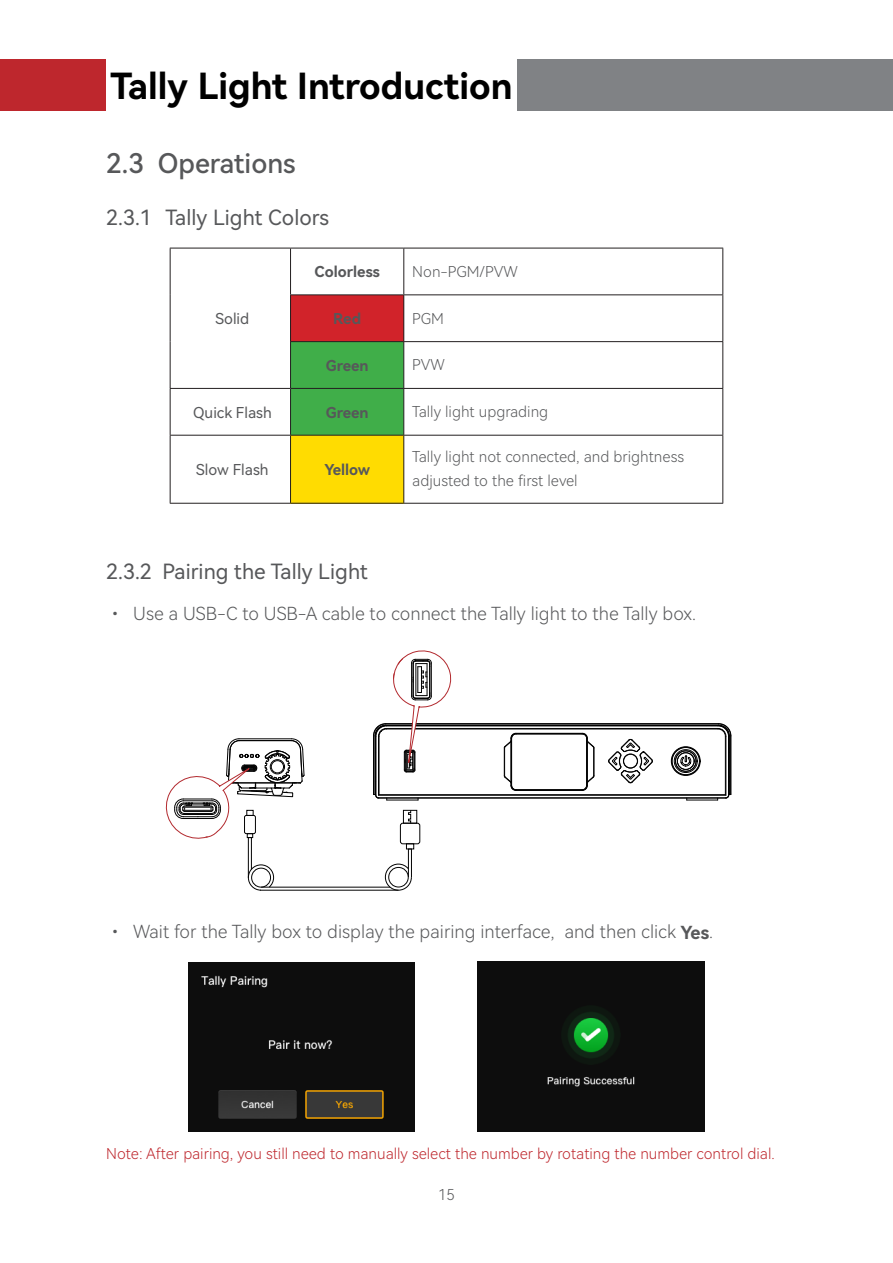
<style>
.page{position:relative;width:893px;height:1263px;background:#fff}
.page>*{position:absolute;margin:0;border:0;box-sizing:border-box;transform-origin:0 0}
.大标题{font:36px "Harmony OS Sans SC Bold";color:#000}
.一级标题{font:27px "Harmony OS Sans SC Medium";color:#57585a}
.二级标题{font:21px "Harmony OS Sans SC";color:#57585a}
.t1{font:18px "Harmony OS Sans SC Light";color:#57585a}
.t2{font:15px/24px "Harmony OS Sans SC Light";color:#57585a}
.图片标注{font:15px "Harmony OS Sans SC Light";color:#be272d}
.t3{font:15px "Harmony OS Sans SC Bold";color:#57585a}
.t4{font:15px "Harmony OS Sans SC";color:#57585a}
.s1{font-family:"Harmony OS Sans SC Bold"}
</style>
<div class="page">
<div style="left:106px;top:60px;width:787px;height:51px;background:#808285"></div>
<div style="left:0;top:60px;width:106px;height:51px;background:#be272d"></div>
<div style="left:106px;top:57px;width:411px;height:56px;background:#fff"></div>
<div style="left:291px;top:295px;width:113px;height:47px;background:#d1232a"></div>
<div style="left:291px;top:342px;width:112px;height:93px;background:#40ae49"></div>
<div style="left:291px;top:435px;width:113px;height:68px;background:#ffdc01"></div>
<hr style="left:170px;top:248px;width:121px;height:1px;background:#231f20">
<hr style="left:170px;top:248px;width:1px;height:47px;background:#231f20">
<hr style="left:291px;top:248px;width:113px;height:1px;background:#231f20">
<hr style="left:290px;top:248px;width:1px;height:46px;background:#231f20">
<hr style="left:404px;top:248px;width:319px;height:1px;background:#231f20">
<hr style="left:403px;top:248px;width:1px;height:46px;background:#231f20">
<hr style="left:722px;top:248px;width:1px;height:46px;background:#231f20">
<hr style="left:170px;top:295px;width:1px;height:47px;background:#231f20">
<hr style="left:290px;top:294px;width:114px;height:1px;background:#231f20">
<hr style="left:290px;top:295px;width:1px;height:46px;background:#231f20">
<hr style="left:404px;top:294px;width:319px;height:1px;background:#231f20">
<hr style="left:403px;top:295px;width:1px;height:46px;background:#231f20">
<hr style="left:722px;top:295px;width:1px;height:46px;background:#231f20">
<hr style="left:170px;top:342px;width:1px;height:46px;background:#231f20">
<hr style="left:290px;top:341px;width:114px;height:1px;background:#231f20">
<hr style="left:290px;top:342px;width:1px;height:46px;background:#231f20">
<hr style="left:404px;top:341px;width:319px;height:1px;background:#231f20">
<hr style="left:403px;top:342px;width:1px;height:46px;background:#231f20">
<hr style="left:722px;top:342px;width:1px;height:46px;background:#231f20">
<hr style="left:170px;top:388px;width:121px;height:1px;background:#231f20">
<hr style="left:170px;top:389px;width:1px;height:46px;background:#231f20">
<hr style="left:291px;top:388px;width:113px;height:1px;background:#231f20">
<hr style="left:290px;top:389px;width:1px;height:46px;background:#231f20">
<hr style="left:404px;top:388px;width:319px;height:1px;background:#231f20">
<hr style="left:403px;top:389px;width:1px;height:46px;background:#231f20">
<hr style="left:722px;top:389px;width:1px;height:46px;background:#231f20">
<hr style="left:170px;top:435px;width:121px;height:1px;background:#231f20">
<hr style="left:170px;top:436px;width:1px;height:67px;background:#231f20">
<hr style="left:291px;top:435px;width:113px;height:1px;background:#231f20">
<hr style="left:290px;top:436px;width:1px;height:67px;background:#231f20">
<hr style="left:404px;top:435px;width:319px;height:1px;background:#231f20">
<hr style="left:403px;top:436px;width:1px;height:67px;background:#231f20">
<hr style="left:722px;top:436px;width:1px;height:67px;background:#231f20">
<hr style="left:170px;top:503px;width:121px;height:1px;background:#231f20">
<hr style="left:291px;top:503px;width:113px;height:1px;background:#231f20">
<hr style="left:404px;top:503px;width:319px;height:1px;background:#231f20">
<div style="left:400px;top:823px;width:20px;height:21px;border:1px solid #030303;border-radius:2px"></div>
<div style="left:406px;top:843px;width:8px;height:6px;border:1px solid #030303"></div>
<div style="left:403px;top:810px;width:14px;height:13px;border:1px solid #030303"></div>
<svg style="left:408px;top:810px;width:3px;height:14px"></svg>
<div style="left:408px;top:849px;width:4px;height:28px;border:1px solid #030303"></div>
<hr style="left:260px;top:890px;width:138px;height:1px;background:#030303">
<hr style="left:261px;top:887px;width:129px;height:1px;background:#030303">
<svg style="left:385px;top:863px;width:27px;height:28px"></svg>
<div style="left:388px;top:867px;width:21px;height:20px;border:1px solid #030303;border-radius:50%"></div>
<hr style="left:373px;top:736px;width:1px;height:58px;background:#030303">
<hr style="left:375px;top:736px;width:1px;height:59px;background:#030303">
<hr style="left:376px;top:736px;width:1px;height:59px;background:#030303">
<hr style="left:378px;top:736px;width:1px;height:59px;background:#030303">
<hr style="left:379px;top:736px;width:1px;height:59px;background:#030303">
<hr style="left:687px;top:800px;width:31px;height:1px;background:#030303">
<hr style="left:387px;top:800px;width:31px;height:1px;background:#030303">
<hr style="left:379px;top:798px;width:347px;height:1px;background:#030303">
<hr style="left:379px;top:797px;width:347px;height:1px;background:#030303">
<hr style="left:378px;top:795px;width:348px;height:1px;background:#030303">
<hr style="left:379px;top:794px;width:346px;height:1px;background:#030303">
<hr style="left:516px;top:790px;width:66px;height:1px;background:#030303">
<hr style="left:386px;top:729px;width:332px;height:1px;background:#030303">
<hr style="left:386px;top:728px;width:332px;height:1px;background:#030303">
<hr style="left:386px;top:725px;width:333px;height:1px;background:#030303">
<hr style="left:386px;top:724px;width:333px;height:1px;background:#030303">
<hr style="left:386px;top:723px;width:333px;height:1px;background:#030303">
<hr style="left:725px;top:736px;width:1px;height:59px;background:#030303">
<hr style="left:726px;top:736px;width:1px;height:59px;background:#030303">
<hr style="left:728px;top:736px;width:1px;height:59px;background:#030303">
<hr style="left:729px;top:736px;width:1px;height:58px;background:#030303">
<hr style="left:730px;top:736px;width:1px;height:58px;background:#030303">
<hr style="left:731px;top:736px;width:1px;height:58px;background:#030303">
<svg style="left:373px;top:793px;width:6px;height:6px"></svg>
<svg style="left:725px;top:793px;width:6px;height:6px"></svg>
<div style="left:671px;top:746px;width:29px;height:30px;border:1px solid #030303;border-radius:50%"></div>
<div style="left:671px;top:747px;width:29px;height:28px;border:1px solid #030303;border-radius:50%"></div>
<div style="left:672px;top:747px;width:28px;height:28px;border:1px solid #030303;border-radius:50%"></div>
<div style="left:674px;top:749px;width:24px;height:24px;border:1px solid #030303;border-radius:50%"></div>
<div style="left:675px;top:750px;width:21px;height:22px;border:1px solid #030303;border-radius:50%"></div>
<div style="left:677px;top:752px;width:17px;height:18px;border:1px solid #030303;border-radius:50%"></div>
<svg style="left:680px;top:755px;width:11px;height:12px"></svg>
<svg style="left:706px;top:723px;width:25px;height:14px"></svg>
<svg style="left:608px;top:739px;width:45px;height:44px"></svg>
<hr style="left:516px;top:789px;width:66px;height:1px;background:#030303">
<hr style="left:516px;top:733px;width:66px;height:1px;background:#030303">
<svg style="left:504px;top:733px;width:13px;height:58px"></svg>
<svg style="left:581px;top:733px;width:14px;height:58px"></svg>
<svg style="left:373px;top:650px;width:80px;height:132px"></svg>
<svg style="left:165px;top:738px;width:140px;height:153px"></svg>
<img style="left:188px;top:962px;width:226px;height:169px">
<img style="left:478px;top:961px;width:227px;height:170px">
<p class="大标题" style="left:111px;top:61px;width:403px">Tally Light Introduction</p>
<p class="一级标题" style="left:106px;top:144px;width:191px">2.3 Operations</p>
<p class="二级标题" style="left:106px;top:202px;width:224px">2.3.1 Tally Light Colors</p>
<p class="t4" style="left:216px;top:308px;width:35px">Solid</p>
<p class="t3" style="left:314px;top:261px;width:67px">Colorless</p>
<p class="t2" style="left:412px;top:259px;width:107px">Non-PGM/PVW</p>
<p class="t3" style="left:333px;top:308px;width:29px">Red</p>
<p class="t2" style="left:412px;top:306px;width:33px">PGM</p>
<p class="t3" style="left:326px;top:355px;width:44px">Green</p>
<p class="t2" style="left:412px;top:352px;width:34px">PVW</p>
<p class="t4" style="left:193px;top:402px;width:80px">Quick Flash</p>
<p class="t3" style="left:326px;top:402px;width:44px">Green</p>
<p class="t2" style="left:412px;top:399px;width:137px">Tally light upgrading</p>
<p class="t4" style="left:196px;top:459px;width:74px">Slow Flash</p>
<p class="t3" style="left:324px;top:459px;width:47px">Yellow</p>
<p class="t2" style="left:412px;top:445px;width:273px">Tally light not connected, and brightness adjusted to the first level</p>
<p class="二级标题" style="left:106px;top:556px;width:263px">2.3.2 Pairing the Tally Light</p>
<p class="t1" style="left:106px;top:601px;width:591px">• Use a USB-C to USB-A cable to connect the Tally light to the Tally box.</p>
<p class="t1" style="left:106px;top:919px;width:608px">• Wait for the Tally box to display the pairing interface, and then click <span class="s1">Yes</span>.</p>
<p class="图片标注" style="left:106px;top:1143px;width:670px">Note: After pairing, you still need to manually select the number by rotating the number control dial.</p>
<p class="t2" style="left:438px;top:1182px;width:18px">15</p>
</div>
